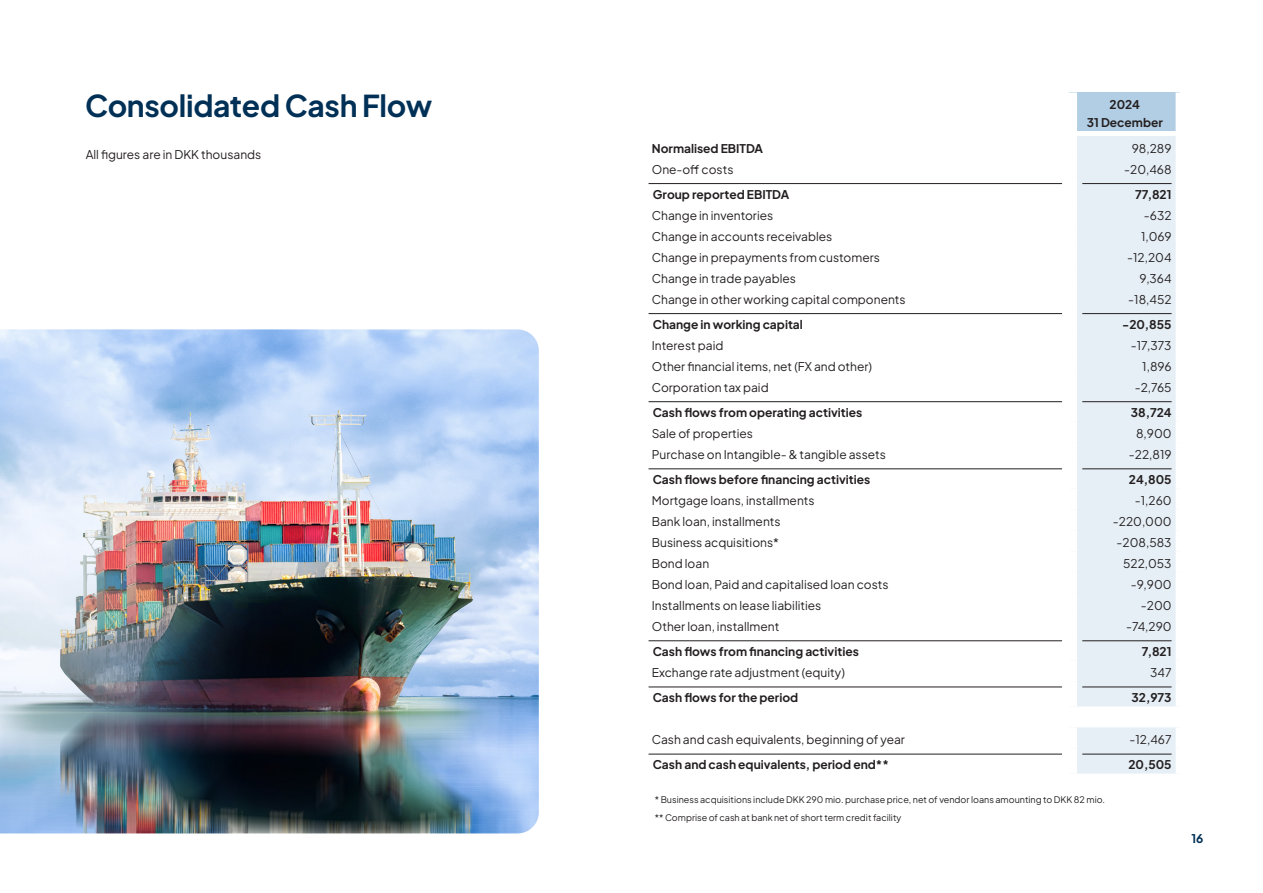
<style>
.page{position:relative;width:1263px;height:893px;background:#fff}
.page>*{position:absolute;margin:0;border:0;box-sizing:border-box;transform-origin:0 0}
.H3_TOC{font:700 30px "Plus Jakarta Sans";letter-spacing:-.01em;color:#003056}
.venste_tekst{font:12px "Plus Jakarta Sans";color:#231f20}
.Venste_tekst_bold_toplinje{font:700 12px "Plus Jakarta Sans";color:#231f20}
.Tal{font:12px "Plus Jakarta Sans";color:#231f20}
.Tal_-_bold_toplinje{font:700 12px "Plus Jakarta Sans";color:#231f20}
.venste_tekst_bold{font:700 12px "Plus Jakarta Sans";color:#231f20}
.Tabel_center_H1{font:700 12px/18px "Plus Jakarta Sans";color:#231f20;text-align:center}
.t1{font:700 12px "Plus Jakarta Sans";color:#003056}
.venste_tekst-2{font:9px/18px "Plus Jakarta Sans";color:#231f20}
</style>
<div class="page">
<img style="left:0;top:329px;width:539px;height:504px">
<div style="left:1069px;top:92px;width:111px;height:39px;background:#b2cee4"></div>
<div style="left:1077px;top:136px;width:98px;height:638px;background:#e6eff6"></div>
<div style="left:1062px;top:92px;width:15px;height:39px;background:#fff"></div>
<div style="left:1175px;top:92px;width:9px;height:39px;background:#fff"></div>
<hr style="left:648px;top:183px;width:414px;height:1px;background:#231f20">
<hr style="left:1082px;top:183px;width:89px;height:1px;background:#231f20">
<hr style="left:648px;top:313px;width:414px;height:1px;background:#231f20">
<hr style="left:1082px;top:313px;width:89px;height:1px;background:#231f20">
<hr style="left:648px;top:401px;width:414px;height:1px;background:#231f20">
<hr style="left:1082px;top:401px;width:89px;height:1px;background:#231f20">
<hr style="left:648px;top:468px;width:414px;height:1px;background:#231f20">
<hr style="left:1082px;top:468px;width:89px;height:1px;background:#231f20">
<hr style="left:648px;top:640px;width:414px;height:1px;background:#231f20">
<hr style="left:1082px;top:640px;width:89px;height:1px;background:#231f20">
<hr style="left:648px;top:687px;width:414px;height:1px;background:#231f20">
<hr style="left:1082px;top:687px;width:89px;height:1px;background:#231f20">
<hr style="left:648px;top:754px;width:414px;height:1px;background:#231f20">
<hr style="left:1082px;top:754px;width:89px;height:1px;background:#231f20">
<p class="H3_TOC" style="left:85px;top:81px;width:349px">Consolidated Cash Flow</p>
<p class="venste_tekst" style="left:86px;top:145px;width:177px">All figures are in DKK thousands</p>
<p class="Tabel_center_H1" style="left:1087px;top:94px;width:78px">2024<br>31 December</p>
<p class="venste_tekst_bold" style="left:652px;top:138px;width:113px">Normalised EBITDA</p>
<p class="Tal" style="left:1132px;top:138px;width:41px">98,289</p>
<p class="venste_tekst" style="left:652px;top:159px;width:83px">One-off costs</p>
<p class="Tal" style="left:1124px;top:159px;width:49px">-20,468</p>
<p class="Venste_tekst_bold_toplinje" style="left:653px;top:185px;width:138px">Group reported EBITDA</p>
<p class="Tal_-_bold_toplinje" style="left:1135px;top:185px;width:38px">77,821</p>
<p class="venste_tekst" style="left:652px;top:206px;width:123px">Change in inventories</p>
<p class="Tal" style="left:1144px;top:206px;width:29px">-632</p>
<p class="venste_tekst" style="left:652px;top:226px;width:182px">Change in accounts receivables</p>
<p class="Tal" style="left:1141px;top:226px;width:32px">1,069</p>
<p class="venste_tekst" style="left:652px;top:247px;width:230px">Change in prepayments from customers</p>
<p class="Tal" style="left:1127px;top:247px;width:46px">-12,204</p>
<p class="venste_tekst" style="left:652px;top:268px;width:146px">Change in trade payables</p>
<p class="Tal" style="left:1139px;top:268px;width:34px">9,364</p>
<p class="venste_tekst" style="left:652px;top:289px;width:255px">Change in other working capital components</p>
<p class="Tal" style="left:1128px;top:289px;width:45px">-18,452</p>
<p class="Venste_tekst_bold_toplinje" style="left:653px;top:315px;width:152px">Change in working capital</p>
<p class="Tal_-_bold_toplinje" style="left:1122px;top:315px;width:51px">-20,855</p>
<p class="venste_tekst" style="left:652px;top:336px;width:73px">Interest paid</p>
<p class="Tal" style="left:1131px;top:336px;width:42px">-17,373</p>
<p class="venste_tekst" style="left:652px;top:356px;width:222px">Other financial items, net (FX and other)</p>
<p class="Tal" style="left:1142px;top:356px;width:31px">1,896</p>
<p class="venste_tekst" style="left:652px;top:377px;width:118px">Corporation tax paid</p>
<p class="Tal" style="left:1135px;top:377px;width:38px">-2,765</p>
<p class="Venste_tekst_bold_toplinje" style="left:653px;top:403px;width:211px">Cash flows from operating activities</p>
<p class="Tal_-_bold_toplinje" style="left:1131px;top:403px;width:42px">38,724</p>
<p class="venste_tekst" style="left:652px;top:424px;width:103px">Sale of properties</p>
<p class="Tal" style="left:1136px;top:424px;width:37px">8,900</p>
<p class="venste_tekst" style="left:652px;top:445px;width:236px">Purchase on Intangible- &amp; tangible assets</p>
<p class="Tal" style="left:1129px;top:445px;width:44px">-22,819</p>
<p class="Venste_tekst_bold_toplinje" style="left:653px;top:470px;width:219px">Cash flows before financing activities</p>
<p class="Tal_-_bold_toplinje" style="left:1129px;top:470px;width:44px">24,805</p>
<p class="venste_tekst" style="left:652px;top:491px;width:164px">Mortgage loans, installments</p>
<p class="Tal" style="left:1135px;top:491px;width:38px">-1,260</p>
<p class="venste_tekst" style="left:652px;top:512px;width:130px">Bank loan, installments</p>
<p class="Tal" style="left:1113px;top:512px;width:60px">-220,000</p>
<p class="venste_tekst" style="left:652px;top:533px;width:129px">Business acquisitions*</p>
<p class="Tal" style="left:1117px;top:533px;width:56px">-208,583</p>
<p class="venste_tekst" style="left:652px;top:554px;width:59px">Bond loan</p>
<p class="Tal" style="left:1123px;top:554px;width:50px">522,053</p>
<p class="venste_tekst" style="left:652px;top:575px;width:238px">Bond loan, Paid and capitalised loan costs</p>
<p class="Tal" style="left:1131px;top:575px;width:42px">-9,900</p>
<p class="venste_tekst" style="left:652px;top:596px;width:171px">Installments on lease liabilities</p>
<p class="Tal" style="left:1141px;top:596px;width:32px">-200</p>
<p class="venste_tekst" style="left:652px;top:617px;width:129px">Other loan, installment</p>
<p class="Tal" style="left:1126px;top:617px;width:47px">-74,290</p>
<p class="Venste_tekst_bold_toplinje" style="left:653px;top:642px;width:208px">Cash flows from financing activities</p>
<p class="Tal_-_bold_toplinje" style="left:1142px;top:642px;width:31px">7,821</p>
<p class="venste_tekst" style="left:652px;top:663px;width:195px">Exchange rate adjustment (equity)</p>
<p class="Tal" style="left:1150px;top:663px;width:23px">347</p>
<p class="Venste_tekst_bold_toplinje" style="left:653px;top:688px;width:147px">Cash flows for the period</p>
<p class="Tal_-_bold_toplinje" style="left:1131px;top:688px;width:42px">32,973</p>
<p class="venste_tekst" style="left:652px;top:730px;width:255px">Cash and cash equivalents, beginning of year</p>
<p class="Tal" style="left:1129px;top:730px;width:44px">-12,467</p>
<p class="Venste_tekst_bold_toplinje" style="left:653px;top:755px;width:237px">Cash and cash equivalents, period end**</p>
<p class="Tal_-_bold_toplinje" style="left:1128px;top:755px;width:45px">20,505</p>
<p class="venste_tekst-2" style="left:655px;top:789px;width:452px">* Business acquisitions include DKK 290 mio. purchase price, net of vendor loans amounting to DKK 82 mio. ** Comprise of cash at bank net of short term credit facility</p>
<p class="t1" style="left:1191px;top:829px;width:13px">16</p>
</div>
